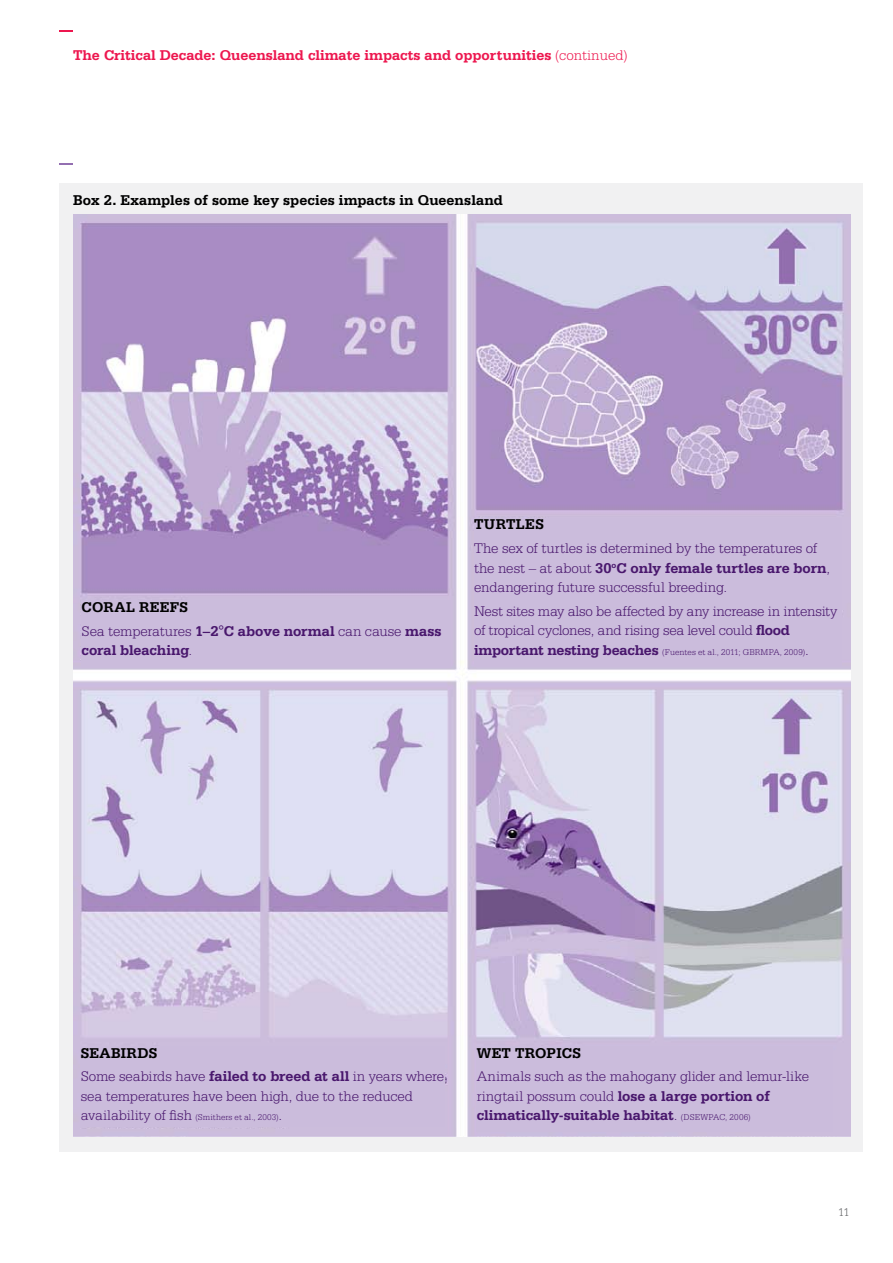
<style>
.page{position:relative;width:893px;height:1263px;background:#fff}
.page>*{position:absolute;margin:0;border:0;box-sizing:border-box;transform-origin:0 0}
.t1{font:300 15px/19.5px "Serifa BT";letter-spacing:-.015em;color:#49176d}
.t2{font:700 15px "Serifa BT";color:#ed174f}
.t3{font:700 15px "Serifa BT";letter-spacing:.01em;color:#000}
.t4{font:700 15px "Serifa BT";letter-spacing:-.005em;color:#49176d}
.t5{font:300 12px "Serifa BT";color:#636466}
.t6{font:300 9px "Serifa BT";letter-spacing:.01em;color:#49176d}
.s1{font-weight:300}
.s2{font-weight:700;color:#000}
.s3{font-weight:700}
.s4{font-weight:700;font-size:15px}
.s5{font-size:15px}
.s6{font-size:9px}
</style>
<div class="page">
<svg style="left:60px;top:30px;width:13px;height:2px"></svg>
<svg style="left:60px;top:163px;width:13px;height:2px"></svg>
<div style="left:60px;top:183px;width:803px;height:968px;background:#f1f1f2"></div>
<img style="left:73px;top:215px;width:777px;height:922px">
<div style="left:82px;top:600px;width:369px;height:68px;background:#cbbcdc"></div>
<div style="left:474px;top:518px;width:367px;height:148px;background:#cbbcdc"></div>
<div style="left:81px;top:1046px;width:364px;height:81px;background:#cbbcdc"></div>
<div style="left:477px;top:1046px;width:356px;height:85px;background:#cbbcdc"></div>
<p class="t2" style="left:73px;top:46px;width:556px">The Critical Decade: Queensland climate impacts and opportunities <span class="s1">(continued)</span></p>
<p class="t3" style="left:73px;top:191px;width:431px">Box 2. Examples of some key species impacts in Queensland</p>
<p class="t1" style="left:82px;top:595px;width:361px;line-height:23.7px"><span class="s2">CORAL REEFS<br></span>Sea temperatures <span class="s3">1–2°C above normal</span> can cause <span class="s3">mass</span></p>
<p class="t4" style="left:82px;top:641px;width:112px">coral bleaching<span class="s1">.</span></p>
<p class="t3" style="left:474px;top:515px;width:71px">TURTLES</p>
<p class="t1" style="left:474px;top:538px;width:358px">The sex of turtles is determined by the temperatures of the nest – at about <span class="s3">30</span><sup>o</sup><span class="s3">C only female turtles are born</span>, endangering future successful breeding.</p>
<p class="t1" style="left:474px;top:601px;width:365px">Nest sites may also be affected by any increase in intensity of tropical cyclones, and rising sea level could <span class="s3">flood</span></p>
<p class="t6" style="left:474px;top:647px;width:336px"><span class="s4">important nesting beaches</span> (Fuentes et al., 2011; GBRMPA, 2009)<span class="s5">.</span></p>
<p class="t1" style="left:81px;top:1041px;width:365px;line-height:23.7px"><span class="s2">SEABIRDS<br></span>Some seabirds have <span class="s3">failed to breed at all</span> in years where</p>
<p class="t1" style="left:81px;top:1086px;width:334px">sea temperatures have been high, due to the reduced</p>
<p class="t6" style="left:81px;top:1112px;width:203px"><span class="s5">availability of fish</span> (Smithers et al., 2003)<span class="s5">.</span></p>
<p class="t3" style="left:477px;top:1043px;width:106px">WET TROPICS</p>
<p class="t1" style="left:477px;top:1066px;width:334px">Animals such as the mahogany glider and lemur-like ringtail possum could <span class="s3">lose a large portion of climatically-suitable habitat</span>. <span class="s6">(DSEWPAC, 2006)</span></p>
<p class="t5" style="left:838px;top:1205px;width:13px">11</p>
</div>
